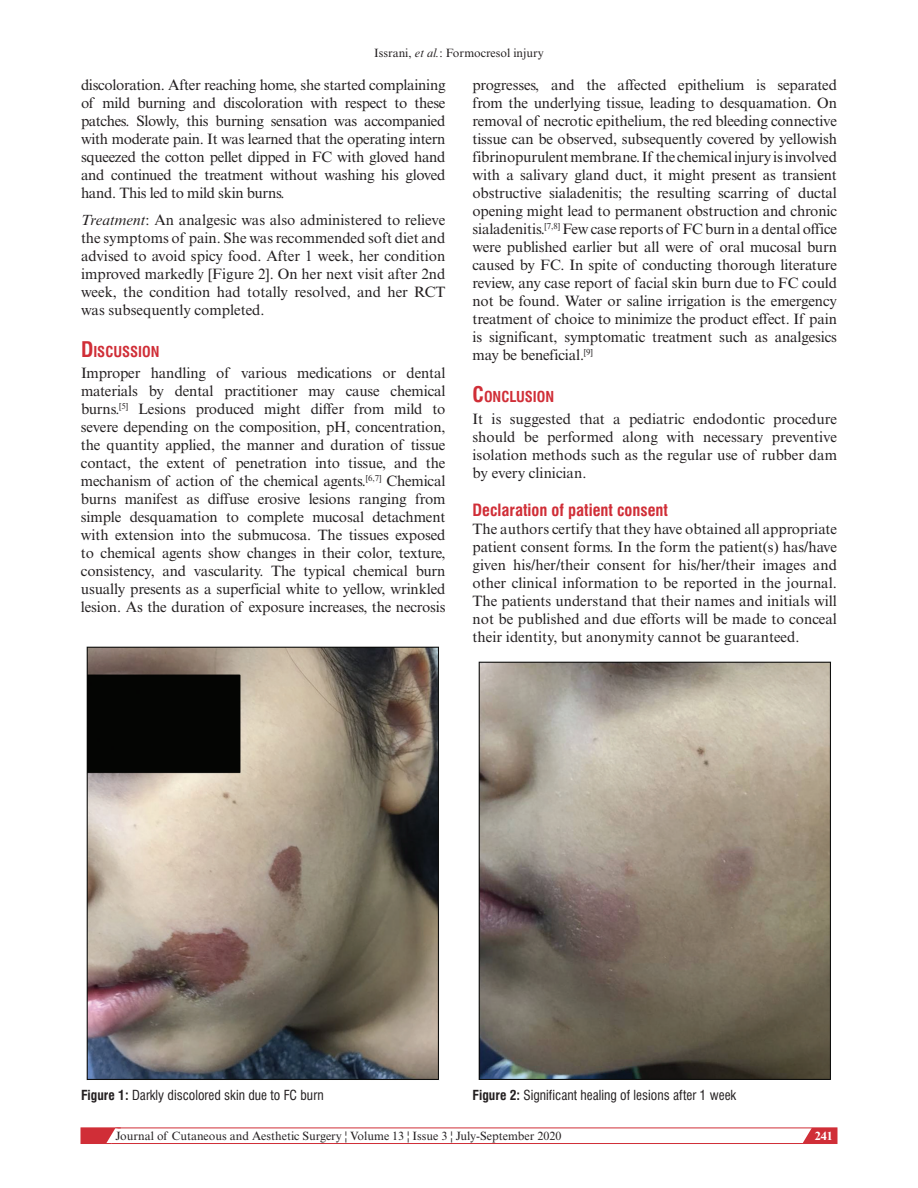
<style>
.page{position:relative;width:918px;height:1188px;background:#fff}
.page>*{position:absolute;margin:0;border:0;box-sizing:border-box;transform-origin:0 0}
.t1{font:700 condensed 16.5px "Swiss 721 BT";color:#d02e37}
.t2{font:15px/18px "Times New Roman MT Std";letter-spacing:-.01em;color:#231f20;text-align:justify}
.t3{font:700 condensed 14.7px "Swiss 721 BT";color:#d02e37}
.t4{font:condensed 13.5px "Swiss 721 BT";color:#231f20}
.t5{font:12px "Times New Roman MT Std";color:#231f20}
.t6{font:700 12px "Times New Roman MT Std";color:#fff}
.s1{font-style:italic}
.s2{font-size:21px}
.s3{font-weight:700}
</style>
<div class="page">
<svg style="left:798px;top:1127px;width:39px;height:15px"></svg>
<div style="left:81px;top:1128px;width:756px;height:16px;border:1px solid #d02e37"></div>
<svg style="left:81px;top:1127px;width:40px;height:17px"></svg>
<img style="left:87px;top:647px;width:352px;height:433px">
<img style="left:478px;top:661px;width:353px;height:419px">
<p class="t5" style="left:374px;top:46px;width:171px">Issrani, <span class="s1">et al.</span>: Formocresol injury</p>
<p class="t2" style="left:81px;top:76px;width:366px">discoloration. After reaching home, she started complaining of mild burning and discoloration with respect to these patches. Slowly, this burning sensation was accompanied with moderate pain. It was learned that the operating intern squeezed the cotton pellet dipped in FC with gloved hand and continued the treatment without washing his gloved hand. This led to mild skin burns.</p>
<p class="t2" style="left:81px;top:210px;width:366px"><span class="s1">Treatment</span>: An analgesic was also administered to relieve the symptoms of pain. She was recommended soft diet and advised to avoid spicy food. After 1 week, her condition improved markedly [Figure 2]. On her next visit after 2nd week, the condition had totally resolved, and her RCT was subsequently completed.</p>
<p class="t3" style="left:81px;top:342px;width:80px"><span class="s2">D</span>ISCUSSION</p>
<p class="t2" style="left:81px;top:364px;width:366px">Improper handling of various medications or dental materials by dental practitioner may cause chemical burns.<sup>[5]</sup> Lesions produced might differ from mild to severe depending on the composition, pH, concentration, the quantity applied, the manner and duration of tissue contact, the extent of penetration into tissue, and the mechanism of action of the chemical agents.<sup>[6,7]</sup> Chemical burns manifest as diffuse erosive lesions ranging from simple desquamation to complete mucosal detachment with extension into the submucosa. The tissues exposed to chemical agents show changes in their color, texture, consistency, and vascularity. The typical chemical burn usually presents as a superficial white to yellow, wrinkled lesion. As the duration of exposure increases, the necrosis</p>
<p class="t2" style="left:472px;top:76px;width:366px">progresses, and the affected epithelium is separated from the underlying tissue, leading to desquamation. On removal of necrotic epithelium, the red bleeding connective tissue can be observed, subsequently covered by yellowish fibrinopurulent membrane. If the chemical injury is involved with a salivary gland duct, it might present as transient obstructive sialadenitis; the resulting scarring of ductal opening might lead to permanent obstruction and chronic sialadenitis.<sup>[7,8]</sup> Few case reports of FC burn in a dental office were published earlier but all were of oral mucosal burn caused by FC. In spite of conducting thorough literature review, any case report of facial skin burn due to FC could not be found. Water or saline irrigation is the emergency treatment of choice to minimize the product effect. If pain is significant, symptomatic treatment such as analgesics may be beneficial.<sup>[9]</sup></p>
<p class="t3" style="left:472px;top:388px;width:83px"><span class="s2">C</span>ONCLUSION</p>
<p class="t2" style="left:472px;top:410px;width:366px">It is suggested that a pediatric endodontic procedure should be performed along with necessary preventive isolation methods such as the regular use of rubber dam by every clinician.</p>
<p class="t1" style="left:472px;top:500px;width:197px">Declaration of patient consent</p>
<p class="t2" style="left:472px;top:519px;width:366px">The authors certify that they have obtained all appropriate patient consent forms. In the form the patient(s) has/have given his/her/their consent for his/her/their images and other clinical information to be reported in the journal.<br>The patients understand that their names and initials will not be published and due efforts will be made to conceal their identity, but anonymity cannot be guaranteed.</p>
<p class="t4" style="left:81px;top:1087px;width:244px"><span class="s3">Figure 1:</span> Darkly discolored skin due to FC burn</p>
<p class="t4" style="left:472px;top:1087px;width:265px"><span class="s3">Figure 2:</span> Significant healing of lesions after 1 week</p>
<p class="t5" style="left:116px;top:1129px;width:447px">Journal of Cutaneous and Aesthetic Surgery ¦ Volume 13 ¦ Issue 3 ¦ July-September 2020</p>
<p class="t6" style="left:815px;top:1128px;width:19px">241</p>
</div>
